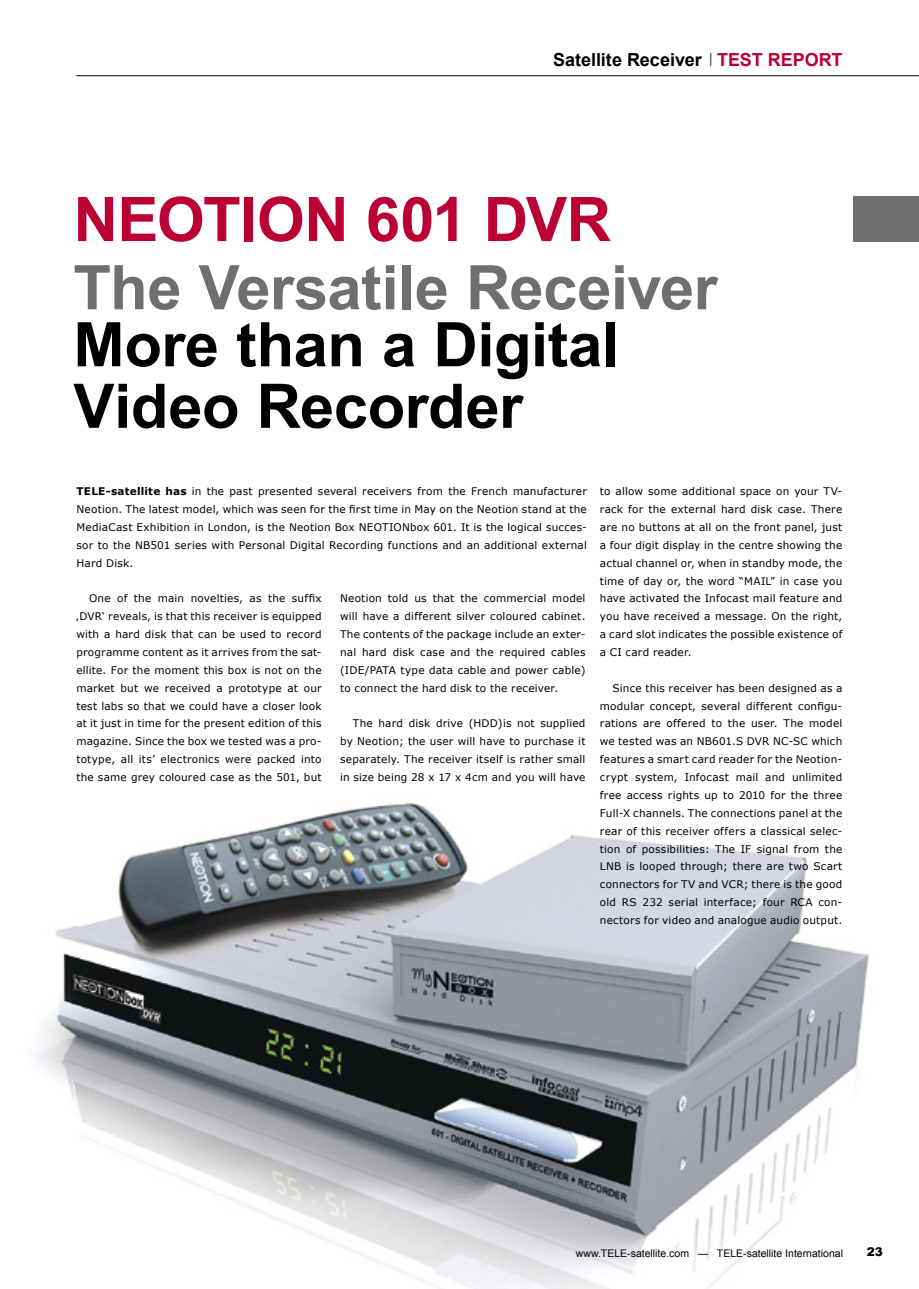
<style>
.page{position:relative;width:919px;height:1289px;background:#fff}
.page>*{position:absolute;margin:0;border:0;box-sizing:border-box;transform-origin:0 0}
.t1{font:700 61.5px/61.5px "Arial";letter-spacing:-.01em;color:#000}
.t2{font:700 61.5px "Arial";letter-spacing:-.01em;color:#6f6f6f}
.t3{font:700 61.5px "Arial";letter-spacing:-.01em;color:#bb0034}
.t4{font:700 18px "Arial";color:#000}
.t5{font:700 18px "Arial";letter-spacing:-.005em;color:#bb0034}
.t6{font:900 12px "Arial";color:#000}
.t7{font:10.5px/17.9px "Verdana";letter-spacing:.02em;color:#000;text-align:justify}
.t8{font:10.5px "Arial";color:#000}
.s1{font-weight:700}
</style>
<div class="page">
<hr style="left:76px;top:75px;width:842px;height:1px;background:#000">
<svg style="left:710px;top:53px;width:1px;height:13px"></svg>
<div style="left:853px;top:196px;width:65px;height:45px;background:#6f6f6f"></div>
<img style="left:36px;top:802px;width:833px;height:486px">
<h2 class="t4" style="left:553px;top:48px;width:150px">Satellite Receiver</h2>
<h2 class="t5" style="left:717px;top:48px;width:127px">TEST REPORT</h2>
<h1 class="t3" style="left:74px;top:179px;width:539px">NEOTION 601 DVR</h1>
<h1 class="t2" style="left:73px;top:247px;width:645px">The Versatile Receiver</h1>
<h1 class="t1" style="left:73px;top:316px;width:547px">More than a Digital<br>Video Recorder</h1>
<p class="t7" style="left:77px;top:482px;width:512px"><span class="s1">TELE-satellite has</span> in the past presented several receivers from the French manufacturer Neotion. The latest model, which was seen for the first time in May on the Neotion stand at the MediaCast Exhibition in London, is the Neotion Box NEOTIONbox 601. It is the logical succes&shy;sor to the NB501 series with Personal Digital Recording functions and an additional external Hard Disk.</p>
<p class="t7" style="left:600px;top:482px;width:244px">to allow some additional space on your TV&shy;rack for the external hard disk case. There are no buttons at all on the front panel, just a four digit display in the centre showing the actual channel or, when in standby mode, the time of day or, the word “MAIL” in case you have activated the Infocast mail feature and you have received a message. On the right, a card slot indicates the possible existence of a CI card reader.</p>
<p class="t7" style="left:600px;top:678px;width:244px;text-indent:13px">Since this receiver has been designed as a modular concept, several different configu&shy;rations are offered to the user. The model we tested was an NB601.S DVR NC-SC which features a smart card reader for the Neotion&shy;crypt system, Infocast mail and unlimited free access rights up to 2010 for the three Full-X channels. The connections panel at the rear of this receiver offers a classical selec&shy;tion of possibilities: The IF signal from the LNB is looped through; there are two Scart connectors for TV and VCR; there is the good old RS 232 serial interface; four RCA con&shy;nectors for video and analogue audio output.</p>
<p class="t7" style="left:76px;top:589px;width:247px;text-indent:13px">One of the main novelties, as the suffix ‚DVR‘ reveals, is that this receiver is equipped with a hard disk that can be used to record programme content as it arrives from the sat&shy;ellite. For the moment this box is not on the market but we received a prototype at our test labs so that we could have a closer look at it just in time for the present edition of this magazine. Since the box we tested was a pro&shy;totype, all its’ electronics were packed into the same grey coloured case as the 501, but</p>
<p class="t7" style="left:340px;top:589px;width:247px">Neotion told us that the commercial model will have a different silver coloured cabinet.<br>The contents of the package include an exter&shy;nal hard disk case and the required cables (IDE/PATA type data cable and power cable) to connect the hard disk to the receiver.</p>
<p class="t7" style="left:340px;top:714px;width:247px;text-indent:13px">The hard disk drive (HDD)is not supplied by Neotion; the user will have to purchase it separately. The receiver itself is rather small in size being 28 x 17 x 4cm and you will have</p>
<p class="t8" style="left:576px;top:1246px;width:269px">www.TELE-satellite.com — TELE-satellite International</p>
<p class="t6" style="left:866px;top:1243px;width:18px">23</p>
</div>
